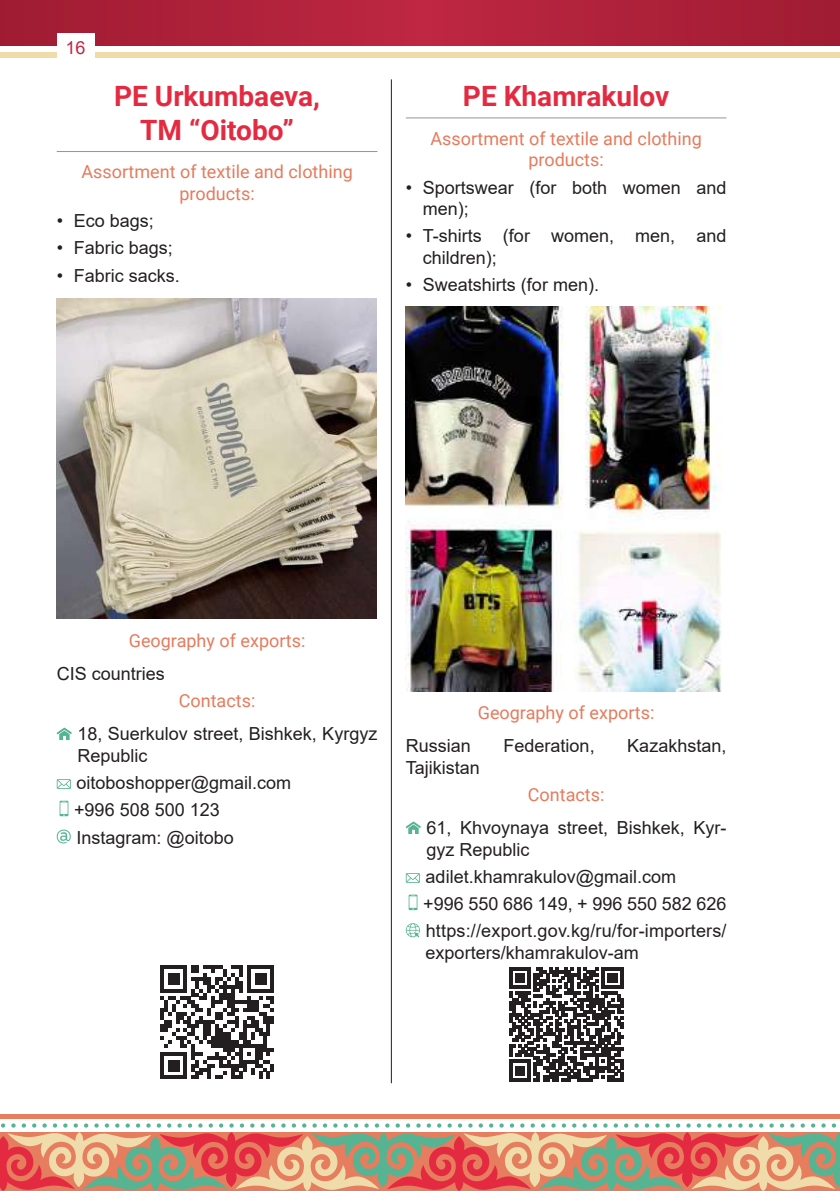
<style>
.page{position:relative;width:840px;height:1191px;background:#fff}
.page>*{position:absolute;margin:0;border:0;box-sizing:border-box;transform-origin:0 0}
.t1{font:700 28px/33.6px "Roboto";color:#e42a41;text-align:center}
.t2{font:18px/21.6px "Arial";color:#231f20}
.t3{font:18px/21.6px "Roboto";color:#e57b5d;text-align:center}
.t4{font:18px "Arial";color:#c12643}
</style>
<div class="page">
<svg style="left:0;top:0;width:839px;height:46px;background:#ae2139"></svg>
<div style="left:0;top:52px;width:839px;height:6px;background:#f0dcaa"></div>
<hr style="left:839px;top:0;width:1px;height:46px;background:#a01c33">
<svg style="left:0;top:1114px;width:840px;height:77px;background:#d59b85"></svg>
<div style="left:57px;top:33px;width:37px;height:29px;background:#fff"></div>
<hr style="left:391px;top:79px;width:1px;height:1004px;background:#231f20">
<hr style="left:57px;top:151px;width:320px;height:1px;background:#939598">
<img style="left:57px;top:299px;width:319px;height:319px">
<svg style="left:57px;top:727px;width:15px;height:13px"></svg>
<svg style="left:57px;top:779px;width:14px;height:10px"></svg>
<svg style="left:60px;top:800px;width:8px;height:16px"></svg>
<svg style="left:57px;top:829px;width:14px;height:14px"></svg>
<svg style="left:160px;top:965px;width:114px;height:114px"></svg>
<hr style="left:405px;top:117px;width:321px;height:1px;background:#939598">
<img style="left:405px;top:306px;width:316px;height:386px">
<svg style="left:405px;top:821px;width:15px;height:13px"></svg>
<svg style="left:405px;top:873px;width:14px;height:10px"></svg>
<svg style="left:408px;top:894px;width:9px;height:16px"></svg>
<svg style="left:405px;top:923px;width:14px;height:14px"></svg>
<svg style="left:509px;top:967px;width:114px;height:115px"></svg>
<p class="t4" style="left:65px;top:35px;width:22px">16</p>
<h1 class="t1" style="left:114px;top:79px;width:207px">PE Urkumbaeva,<br>ТМ “Oitobo”</h1>
<p class="t3" style="left:81px;top:160px;width:273px">Assortment of textile and clothing products:</p>
<p class="t2" style="left:57px;top:210px;width:99px">• Eco bags;</p>
<p class="t2" style="left:57px;top:237px;width:118px">• Fabric bags;</p>
<p class="t2" style="left:57px;top:264px;width:125px">• Fabric sacks.</p>
<h1 class="t1" style="left:462px;top:79px;width:208px">PE Khamrakulov</h1>
<p class="t3" style="left:430px;top:127px;width:273px">Assortment of textile and clothing products:</p>
<p class="t2" style="left:422px;top:176px;width:305px;text-indent:-17px">• Sportswear (for both women and men);</p>
<p class="t2" style="left:422px;top:225px;width:305px;text-indent:-17px">• T-shirts (for women, men, and children);</p>
<p class="t2" style="left:405px;top:274px;width:195px">• Sweatshirts (for men).</p>
<p class="t3" style="left:129px;top:629px;width:178px">Geography of exports:</p>
<p class="t2" style="left:57px;top:662px;width:110px">CIS countries</p>
<p class="t3" style="left:179px;top:689px;width:78px">Contacts:</p>
<p class="t2" style="left:77px;top:723px;width:301px">18, Suerkulov street, Bishkek, Kyrgyz<br>Republic</p>
<p class="t2" style="left:74px;top:769px;width:218px;line-height:27.2px">oitoboshopper@gmail.com +996 508 500 123<br>Instagram: @oitobo</p>
<p class="t3" style="left:477px;top:701px;width:178px">Geography of exports:</p>
<p class="t2" style="left:405px;top:735px;width:67px">Russian</p>
<p class="t2" style="left:503px;top:735px;width:93px">Federation,</p>
<p class="t2" style="left:627px;top:735px;width:101px">Kazakhstan,</p>
<p class="t2" style="left:405px;top:756px;width:76px">Tajikistan</p>
<p class="t3" style="left:527px;top:783px;width:78px">Contacts:</p>
<p class="t2" style="left:426px;top:816px;width:301px">61, Khvoynaya street, Bishkek, Kyr&shy;gyz Republic</p>
<p class="t2" style="left:423px;top:863px;width:305px;line-height:27.2px">adilet.khamrakulov@gmail.com<br>+996 550 686 149, + 996 550 582 626 https://export.gov.kg/ru/for-importers/</p>
<p class="t2" style="left:425px;top:941px;width:215px">exporters/khamrakulov-am</p>
</div>
